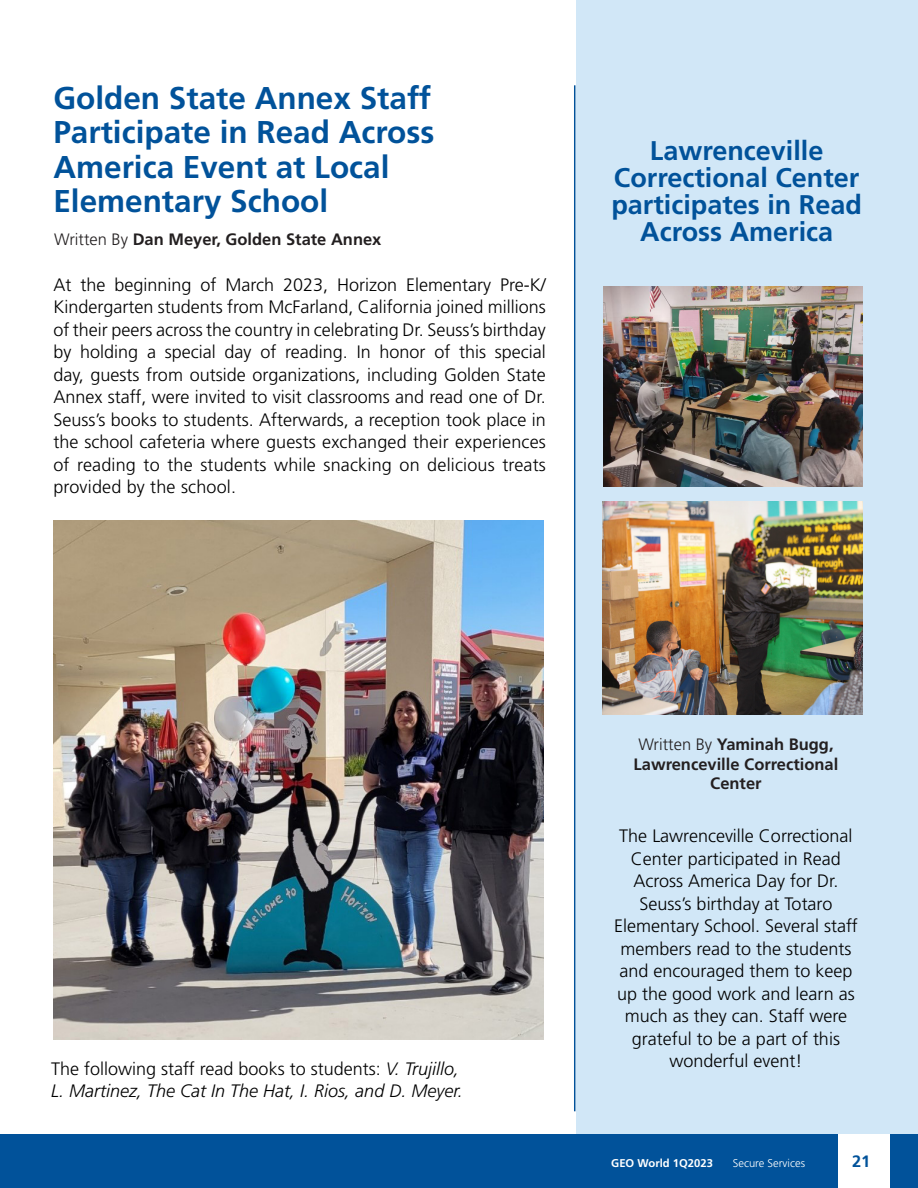
<style>
.page{position:relative;width:918px;height:1188px;background:#fff}
.page>*{position:absolute;margin:0;border:0;box-sizing:border-box;transform-origin:0 0}
._2nd_paragraph_style{font:700 31.5px/34.5px "Frutiger LT Std";color:#01529a}
._2nd_paragraph_style-2{font:700 27px/27px "Frutiger LT Std";color:#01529a;text-align:center}
._2nd_paragraph_style-3{font:300 18px/22.5px "Frutiger LT Std";color:#000;text-align:center}
._2nd_paragraph_style-4{font:italic 300 18px/22.5px "Frutiger LT Std";color:#000}
.t1{font:700 16.5px/19.5px "Frutiger LT Std";color:#231f20;text-align:center}
.t2{font:700 16.5px "Frutiger LT Std";color:#01529a}
.t3{font:700 11.25px "Frutiger LT Std";color:#fff}
.t4{font:300 11.25px "Frutiger LT Std";color:#fff}
.s1{font-weight:300}
.s2{font-style:normal}
</style>
<div class="page">
<div style="left:0;top:1134px;width:918px;height:54px;background:#01529a"></div>
<div style="left:838px;top:1134px;width:52px;height:54px;background:#fff"></div>
<div style="left:576px;top:0;width:342px;height:1134px;background:#d1e7f7"></div>
<hr style="left:574px;top:85px;width:1px;height:1026px;background:#01529a">
<img style="left:603px;top:286px;width:260px;height:200px">
<img style="left:602px;top:501px;width:261px;height:213px">
<img style="left:53px;top:521px;width:491px;height:519px">
<p class="_2nd_paragraph_style" style="left:53px;top:81px;width:382px">Golden State Annex Staff<br>Participate in Read Across<br>America Event at Local<br>Elementary School</p>
<p class="t1" style="left:54px;top:229px;width:329px"><span class="s1">Written By</span> Dan Meyer, Golden State Annex</p>
<p class="_2nd_paragraph_style-3" style="left:53px;top:274px;width:494px;text-align:justify">At the beginning of March 2023, Horizon Elementary Pre-K/ Kindergarten students from McFarland, California joined millions of their peers across the country in celebrating Dr. Seuss’s birthday by holding a special day of reading. In honor of this special day, guests from outside organizations, including Golden State Annex staff, were invited to visit classrooms and read one of Dr.<br>Seuss’s books to students. Afterwards, a reception took place in the school cafeteria where guests exchanged their experiences of reading to the students while snacking on delicious treats provided by the school.</p>
<p class="_2nd_paragraph_style-2" style="left:611px;top:137px;width:252px">Lawrenceville<br>Correctional Center participates in Read<br>Across America</p>
<p class="_2nd_paragraph_style-4" style="left:51px;top:1058px;width:413px"><span class="s2">The following staff read books to students:</span> V. Trujillo,<br>L. Martinez, The Cat In The Hat, I. Rios, and D. Meyer.</p>
<p class="t1" style="left:634px;top:735px;width:206px"><span class="s1">Written By</span> Yaminah Bugg,<br>Lawrenceville Correctional<br>Center</p>
<p class="_2nd_paragraph_style-3" style="left:614px;top:825px;width:245px">The Lawrenceville Correctional<br>Center participated in Read<br>Across America Day for Dr.<br>Seuss’s birthday at Totaro<br>Elementary School. Several staff members read to the students and encouraged them to keep up the good work and learn as much as they can. Staff were grateful to be a part of this wonderful event!</p>
<p class="t3" style="left:611px;top:1157px;width:103px">GEO World 1Q2023</p>
<p class="t4" style="left:733px;top:1157px;width:74px">Secure Services</p>
<p class="t2" style="left:852px;top:1152px;width:20px">21</p>
</div>
